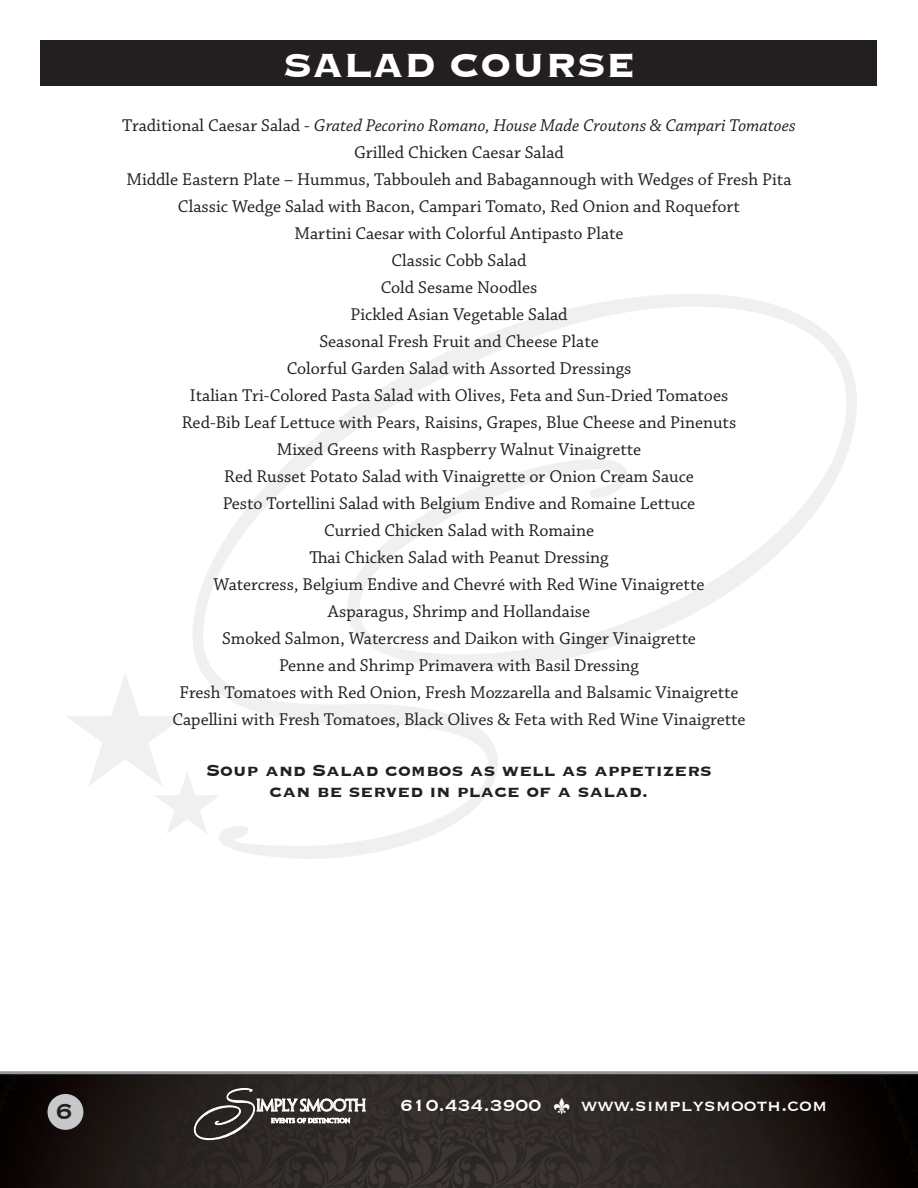
<style>
.page{position:relative;width:918px;height:1188px;background:#fff}
.page>*{position:absolute;margin:0;border:0;box-sizing:border-box;transform-origin:0 0}
.t1{font:700 43.5px "Copperplate";color:#fff}
.t2{font:28.5px "Copperplate";color:#231f20}
.t3{font:700 21px/21px "Copperplate";color:#231f20;text-align:center}
.t4{font:21px "Copperplate";color:#fff}
.t5{font:18px/27px "Chaparral Pro";color:#231f20;text-align:center}
.t6{font:15.45px "Penumbra MM 365 500";letter-spacing:-.05em;color:#fff}
.s1{font-style:italic}
</style>
<div class="page">
<svg style="left:193px;top:294px;width:664px;height:565px"></svg>
<img style="left:0;top:1074px;width:918px;height:114px">
<div style="left:48px;top:1094px;width:35px;height:36px;background:#c7c8ca;border-radius:50%"></div>
<svg style="left:193px;top:1087px;width:172px;height:54px;background:#4d4846"></svg>
<hr style="left:0;top:1071px;width:918px;height:3px;background:#939598">
<div style="left:40px;top:40px;width:838px;height:46px;background:#231f20"></div>
<svg style="left:554px;top:1098px;width:15px;height:16px"></svg>
<h1 class="t1" style="left:283px;top:37px;width:353px">SALAD COURSE</h1>
<p class="t5" style="left:122px;top:112px;width:675px">Traditional Caesar Salad - <span class="s1">Grated Pecorino Romano, House Made Croutons &amp; Campari Tomatoes </span>Grilled Chicken Caesar Salad<br>Middle Eastern Plate – Hummus, Tabbouleh and Babagannough with Wedges of Fresh Pita Classic Wedge Salad with Bacon, Campari Tomato, Red Onion and Roquefort<br>Martini Caesar with Colorful Antipasto Plate<br>Classic Cobb Salad<br>Cold Sesame Noodles<br>Pickled Asian Vegetable Salad<br>Seasonal Fresh Fruit and Cheese Plate<br>Colorful Garden Salad with Assorted Dressings<br>Italian Tri-Colored Pasta Salad with Olives, Feta and Sun-Dried Tomatoes<br>Red-Bib Leaf Lettuce with Pears, Raisins, Grapes, Blue Cheese and Pinenuts<br>Mixed Greens with Raspberry Walnut Vinaigrette<br>Red Russet Potato Salad with Vinaigrette or Onion Cream Sauce<br>Pesto Tortellini Salad with Belgium Endive and Romaine Lettuce<br>Curried Chicken Salad with Romaine<br>Thai Chicken Salad with Peanut Dressing<br>Watercress, Belgium Endive and Chevré with Red Wine Vinaigrette<br>Asparagus, Shrimp and Hollandaise<br>Smoked Salmon, Watercress and Daikon with Ginger Vinaigrette<br>Penne and Shrimp Primavera with Basil Dressing<br>Fresh Tomatoes with Red Onion, Fresh Mozzarella and Balsamic Vinaigrette<br>Capellini with Fresh Tomatoes, Black Olives &amp; Feta with Red Wine Vinaigrette</p>
<p class="t3" style="left:206px;top:759px;width:507px">Soup and Salad combos as well as appetizers can be served in place of a salad.</p>
<h2 class="t2" style="left:56px;top:1093px;width:19px">6</h2>
<p class="t6" style="left:256px;top:1096px;width:112px">IMPLY SMOOTH</p>
<p class="t4" style="left:400px;top:1092px;width:143px">610.434.3900</p>
<p class="t4" style="left:581px;top:1092px;width:248px">www.simplysmooth.com</p>
</div>
